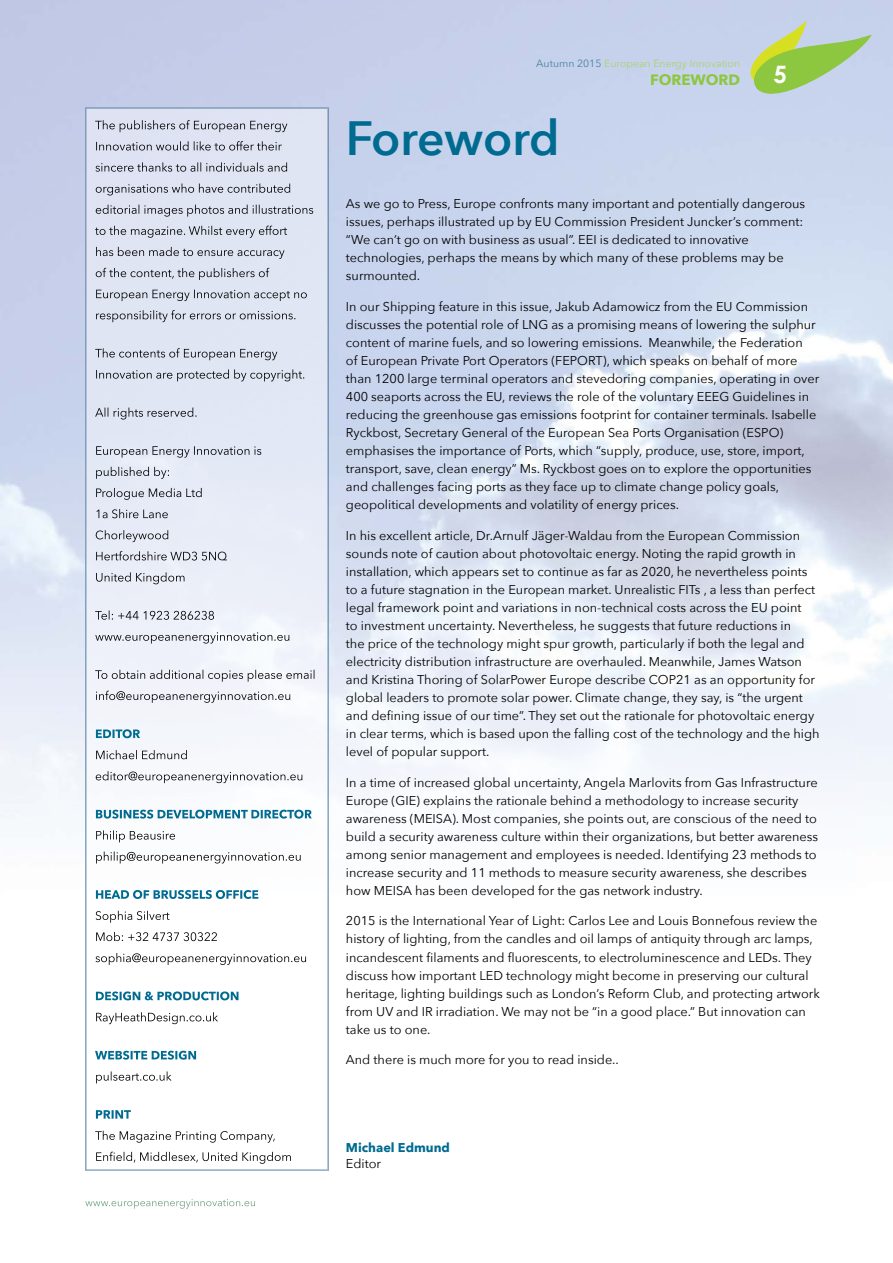
<style>
.page{position:relative;width:893px;height:1263px;background:#fff}
.page>*{position:absolute;margin:0;border:0;box-sizing:border-box;transform-origin:0 0}
.t1{font:600 48px "Avenir Next";color:#006b91}
.t2{font:700 24px "Century Gothic";color:#fff}
.t3{font:700 15px "Avenir Next";color:#8dc63f}
.t4{font:12.75px/18px "Avenir Next";color:#000}
.t5{font:700 12.75px/15.8px "Avenir Next";color:#006b91}
.t6{font:10.5px "Avenir Next";color:#a9d26d}
.s1{color:#4a83a4}
.s2{font-weight:400;color:#000}
</style>
<div class="page">
<img style="left:85px;top:1199px;width:170px;height:10px">
<img style="left:85px;top:108px;width:242px;height:1062px">
<svg style="left:746px;top:21px;width:126px;height:89px;background:#b7d0ad"></svg>
<p class="t6" style="left:536px;top:55px;width:205px"><span class="s1">Autumn 2015</span> European Energy Innovation</p>
<p class="t3" style="left:650px;top:67px;width:91px">FOREWORD</p>
<p class="t2" style="left:774px;top:59px;width:15px">5</p>
<p class="t1" style="left:346px;top:97px;width:215px">Foreword</p>
<p class="t4" style="left:346px;top:194px;width:461px">As we go to Press, Europe confronts many important and potentially dangerous issues, perhaps illustrated up by EU Commission President Juncker’s comment: “We can’t go on with business as usual”. EEI is dedicated to innovative technologies, perhaps the means by which many of these problems may be surmounted.</p>
<p class="t4" style="left:346px;top:297px;width:475px">In our Shipping feature in this issue, Jakub Adamowicz from the EU Commission discusses the potential role of LNG as a promising means of lowering the sulphur content of marine fuels, and so lowering emissions. Meanwhile, the Federation<br>of European Private Port Operators (FEPORT), which speaks on behalf of more than 1200 large terminal operators and stevedoring companies, operating in over 400 seaports across the EU, reviews the role of the voluntary EEEG Guidelines in reducing the greenhouse gas emissions footprint for container terminals. Isabelle Ryckbost, Secretary General of the European Sea Ports Organisation (ESPO) emphasises the importance of Ports, which “supply, produce, use, store, import, transport, save, clean energy” Ms. Ryckbost goes on to explore the opportunities and challenges facing ports as they face up to climate change policy goals, geopolitical developments and volatility of energy prices.</p>
<p class="t4" style="left:346px;top:526px;width:475px">In his excellent article, Dr.Arnulf Jäger-Waldau from the European Commission sounds note of caution about photovoltaic energy. Noting the rapid growth in installation, which appears set to continue as far as 2020, he nevertheless points to a future stagnation in the European market. Unrealistic FITs , a less than perfect legal framework point and variations in non-technical costs across the EU point<br>to investment uncertainty. Nevertheless, he suggests that future reductions in<br>the price of the technology might spur growth, particularly if both the legal and electricity distribution infrastructure are overhauled. Meanwhile, James Watson and Kristina Thoring of SolarPower Europe describe COP21 as an opportunity for global leaders to promote solar power. Climate change, they say, is “the urgent and defining issue of our time”. They set out the rationale for photovoltaic energy in clear terms, which is based upon the falling cost of the technology and the high level of popular support.</p>
<p class="t4" style="left:346px;top:773px;width:474px">In a time of increased global uncertainty, Angela Marlovits from Gas Infrastructure Europe (GIE) explains the rationale behind a methodology to increase security awareness (MEISA). Most companies, she points out, are conscious of the need to build a security awareness culture within their organizations, but better awareness among senior management and employees is needed. Identifying 23 methods to increase security and 11 methods to measure security awareness, she describes how MEISA has been developed for the gas network industry.</p>
<p class="t4" style="left:346px;top:911px;width:476px">2015 is the International Year of Light: Carlos Lee and Louis Bonnefous review the history of lighting, from the candles and oil lamps of antiquity through arc lamps, incandescent filaments and fluorescents, to electroluminescence and LEDs. They discuss how important LED technology might become in preserving our cultural heritage, lighting buildings such as London’s Reform Club, and protecting artwork from UV and IR irradiation. We may not be “in a good place.” But innovation can take us to one.</p>
<p class="t4" style="left:346px;top:1050px;width:274px">And there is much more for you to read inside..</p>
<p class="t5" style="left:346px;top:1139px;width:106px">Michael Edmund<br><span class="s2">Editor</span></p>
</div>
